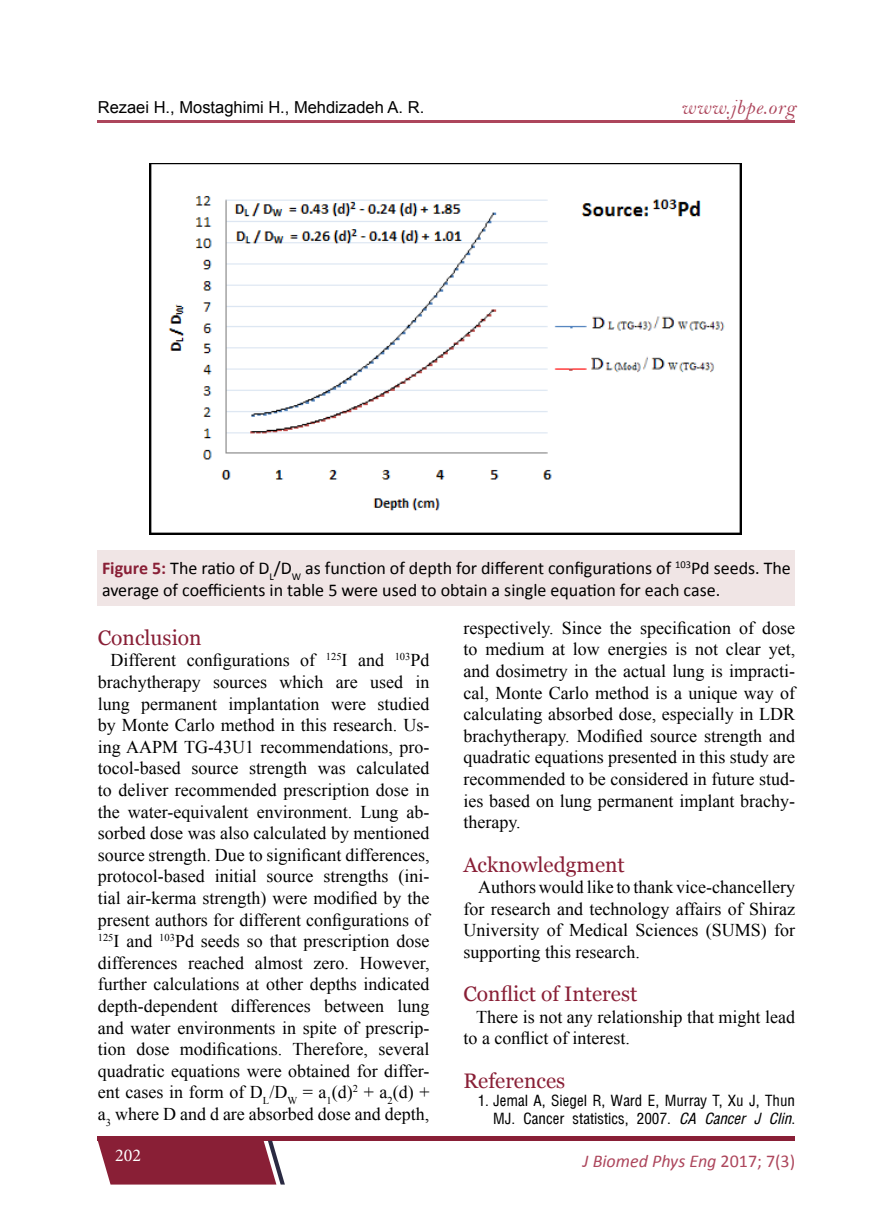
<style>
.page{position:relative;width:893px;height:1212px;background:#fff}
.page>*{position:absolute;margin:0;border:0;box-sizing:border-box;transform-origin:0 0}
.t1{font:21px "Georgia";color:#891f36}
.t2{font:21px "Bell MT Italic";letter-spacing:.03em;color:#ad465c}
.t3{font:18px/21.6px "Times New Roman";color:#000;text-align:justify}
.t4{font:18px/21.6px "Calibri";color:#000}
.t5{font:italic 18px "Calibri";color:#ad465c}
.t6{font:18px "Minion Pro";color:#fff}
.t7{font:16.5px "Arial";color:#000}
.t8{font:15px/18px "Arena Condensed";color:#000;text-align:right}
.s1{font-weight:700;color:#891f36}
.s2{font-style:italic}
.s3{font-style:normal}
</style>
<div class="page">
<div style="left:98px;top:1136px;width:697px;height:5px;background:#891f36"></div>
<svg style="left:98px;top:1141px;width:187px;height:43px;background:#913348"></svg>
<hr style="left:98px;top:120px;width:697px;height:2px;background:#ad465c">
<div style="left:98px;top:550px;width:697px;height:56px;background:#f0e5e5"></div>
<img style="left:149px;top:163px;width:593px;height:372px">
<p class="t7" style="left:98px;top:97px;width:328px">Rezaei H., Mostaghimi H., Mehdizadeh A. R.</p>
<p class="t2" style="left:681px;top:94px;width:116px">www.jbpe.org</p>
<p class="t4" style="left:102px;top:557px;width:690px"><span class="s1">Figure 5:</span> The ratio of D<sub>L</sub>/D<sub>W</sub> as function of depth for different configurations of <sup>103</sup>Pd seeds. The average of coefficients in table 5 were used to obtain a single equation for each case.</p>
<p class="t1" style="left:98px;top:625px;width:105px">Conclusion</p>
<p class="t3" style="left:98px;top:649px;width:333px;text-indent:13px">Different configurations of <sup>125</sup>I and <sup>103</sup>Pd brachytherapy sources which are used in lung permanent implantation were studied by Monte Carlo method in this research. Us&shy;ing AAPM TG-43U1 recommendations, pro&shy;tocol-based source strength was calculated to deliver recommended prescription dose in the water-equivalent environment. Lung ab&shy;sorbed dose was also calculated by mentioned source strength. Due to significant differences, protocol-based initial source strengths (ini&shy;tial air-kerma strength) were modified by the present authors for different configurations of <sup>125</sup>I and <sup>103</sup>Pd seeds so that prescription dose differences reached almost zero. However, further calculations at other depths indicated depth-dependent differences between lung and water environments in spite of prescrip&shy;tion dose modifications. Therefore, several quadratic equations were obtained for differ&shy;ent cases in form of D<sub>L</sub>/D<sub>W</sub> = a<sub>1</sub>(d)<sup>2</sup> + a<sub>2</sub>(d) + a<sub>3</sub> where D and d are absorbed dose and depth,</p>
<p class="t6" style="left:115px;top:1143px;width:27px">202</p>
<p class="t3" style="left:463px;top:617px;width:333px">respectively. Since the specification of dose to medium at low energies is not clear yet, and dosimetry in the actual lung is impracti&shy;cal, Monte Carlo method is a unique way of calculating absorbed dose, especially in LDR brachytherapy. Modified source strength and quadratic equations presented in this study are recommended to be considered in future stud&shy;ies based on lung permanent implant brachy&shy;therapy.</p>
<p class="t1" style="left:463px;top:851px;width:163px">Acknowledgment</p>
<p class="t3" style="left:463px;top:876px;width:333px;text-indent:15px">Authors would like to thank vice-chancellery for research and technology affairs of Shiraz University of Medical Sciences (SUMS) for supporting this research.</p>
<p class="t1" style="left:463px;top:981px;width:175px">Conflict of Interest</p>
<p class="t3" style="left:463px;top:1006px;width:333px;text-indent:13px">There is not any relationship that might lead to a conflict of interest.</p>
<p class="t1" style="left:463px;top:1068px;width:103px">References</p>
<p class="t8" style="left:478px;top:1091px;width:319px">1. Jemal A, Siegel R, Ward E, Murray T, Xu J, Thun<br>MJ. Cancer statistics, 2007. <span class="s2">CA Cancer J Clin</span>.</p>
<p class="t5" style="left:583px;top:1148px;width:214px">J Biomed Phys Eng <span class="s3">2017; 7(3)</span></p>
</div>
